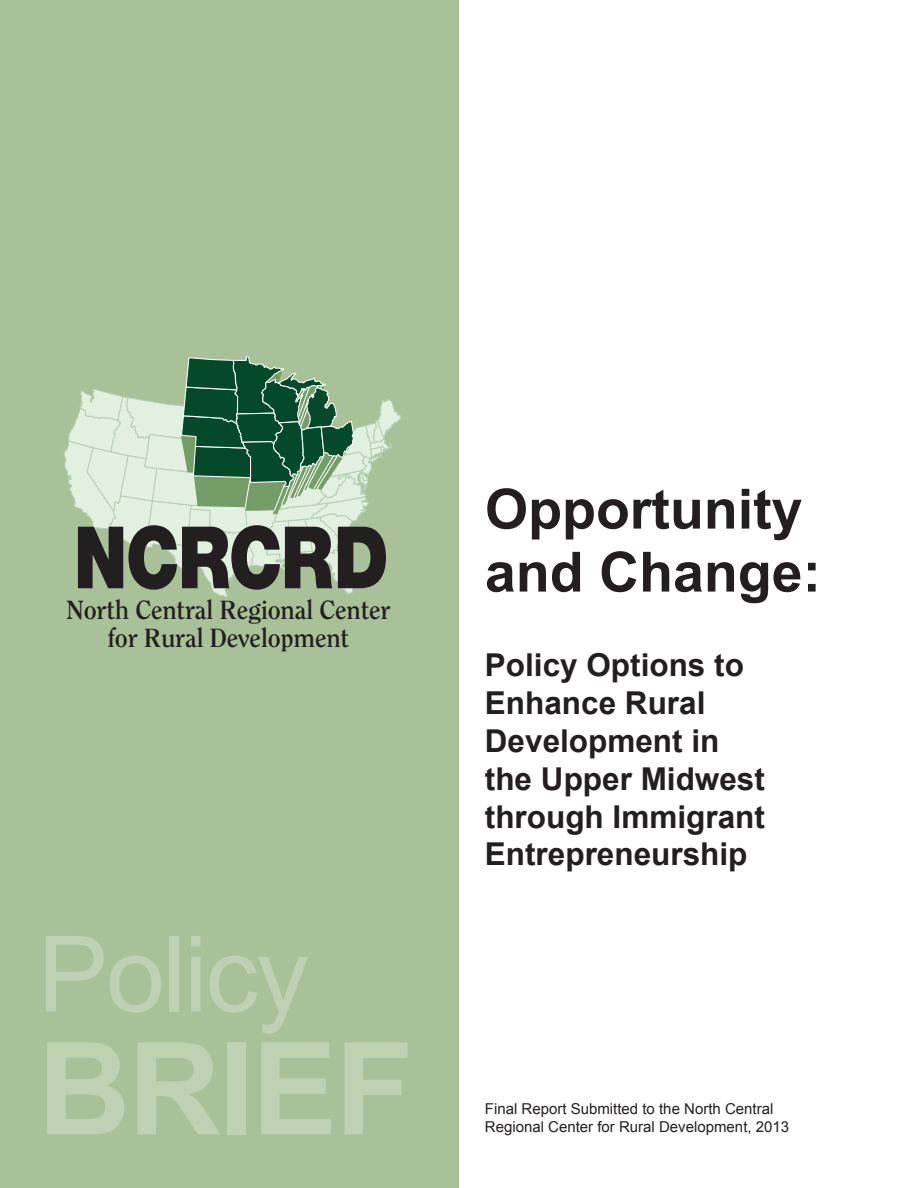
<style>
.page{position:relative;width:918px;height:1188px;background:#fff}
.page>*{position:absolute;margin:0;border:0;box-sizing:border-box;transform-origin:0 0}
.t1{font:700 128.7px "Arial";letter-spacing:-.02em;color:#bed1b2}
.t2{font:105.6px "Arial";letter-spacing:-.02em;color:#bed1b2}
.t3{font:900 86.25px "Helvetica Neue";letter-spacing:-.02em;color:#231f20;scale:.82 1}
.t4{font:700 55.5px/63px "Arial";color:#231f20}
.t5{font:700 31.5px/37.8px "Arial";color:#231f20}
.t6{font:700 26.1px "Clearface";letter-spacing:-.01em;color:#231f20}
.t7{font:15px "Arial";color:#231f20}
</style>
<div class="page">
<div style="left:1px;top:1px;width:458px;height:1187px;background:#a8c198"></div>
<svg style="left:64px;top:356px;width:338px;height:242px"></svg>
<p class="t3" style="left:74px;top:506px;width:385px">NCRCRD</p>
<p class="t6" style="left:108px;top:622px;width:243px">for Rural Development</p>
<p class="t6" style="left:67px;top:594px;width:326px">North Central Regional Center</p>
<p class="t2" style="left:38px;top:905px;width:273px">Policy</p>
<p class="t1" style="left:38px;top:1005px;width:377px">BRIEF</p>
<p class="t4" style="left:485px;top:479px;width:338px">Opportunity and Change:</p>
<p class="t5" style="left:485px;top:647px;width:282px">Policy Options to<br>Enhance Rural<br>Development in the Upper Midwest through Immigrant<br>Entrepreneurship</p>
<p class="t7" style="left:485px;top:1099px;width:290px">Final Report Submitted to the North Central</p>
<p class="t7" style="left:485px;top:1117px;width:306px">Regional Center for Rural Development, 2013</p>
</div>
